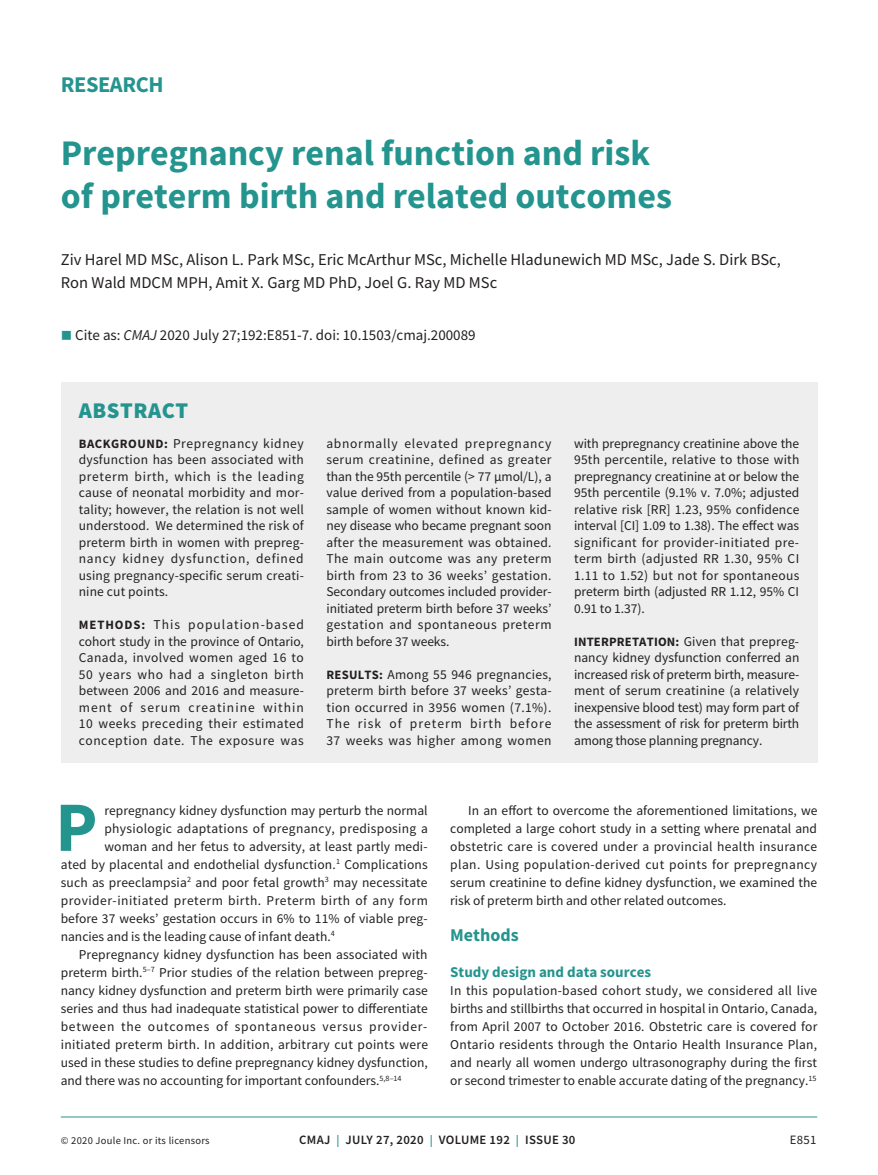
<style>
.page{position:relative;width:878px;height:1175px;background:#fff}
.page>*{position:absolute;margin:0;border:0;box-sizing:border-box;transform-origin:0 0}
.t1{font:700 70.65px "Source Sans Pro";color:#24948e}
.t2{font:700 36px/43.2px "Source Sans Pro";color:#24948e}
.t3{font:700 22.5px "Source Sans Pro";letter-spacing:-.02em;color:#24948e}
.t4{font:900 22.5px "Source Sans Pro";letter-spacing:.025em;color:#24948e}
.t5{font:700 18px "Source Sans Pro";color:#24948e}
.t6{font:16.5px/22.5px "Source Sans Pro";color:#231f20}
.t7{font:15px "Source Sans Pro";color:#231f20}
.t8{font:700 15px "Source Sans Pro";color:#24948e}
.t9{font:13.5px/16.5px "Source Sans Pro";letter-spacing:.005em;color:#231f20;text-align:justify}
.t10{font:13.5px "Source Sans Pro";letter-spacing:.035em;color:#231f20}
.t11{font:13.5px "Source Sans Pro";letter-spacing:.025em;color:#231f20}
.t12{font:13.5px "Source Sans Pro";letter-spacing:.055em;color:#231f20}
.t13{font:600 12.75px "Source Sans Pro";letter-spacing:.025em;color:#231f20}
.t14{font:12.75px "Source Sans Pro";color:#231f20}
.t15{font:10.5px "Source Sans Pro";letter-spacing:.025em;color:#231f20}
.s1{color:#24948e}
.s2{font-style:italic}
.s3{font-weight:700;font-size:12.75px}
.s4{font-size:12px;color:#24948e}
</style>
<div class="page">
<hr style="left:61px;top:1116px;width:756px;height:1px;background:#24948e">
<div style="left:61px;top:382px;width:756px;height:380px;background:#eeeeef"></div>
<h3 class="t3" style="left:61px;top:69px;width:104px">RESEARCH</h3>
<h2 class="t2" style="left:61px;top:131px;width:612px">Prepregnancy renal function and risk of preterm birth and related outcomes</h2>
<p class="t6" style="left:61px;top:248px;width:721px">Ziv Harel MD MSc, Alison L. Park MSc, Eric McArthur MSc, Michelle Hladunewich MD MSc, Jade S. Dirk BSc,<br>Ron Wald MDCM MPH, Amit X. Garg MD PhD, Joel G. Ray MD MSc</p>
<p class="t7" style="left:61px;top:326px;width:416px"><span class="s1">■</span> Cite as: <span class="s2">CMAJ</span> 2020 July 27;192:E851-7. doi: 10.1503/cmaj.200089</p>
<h3 class="t4" style="left:79px;top:394px;width:111px">ABSTRACT</h3>
<p class="t9" style="left:79px;top:435px;width:227px"><span class="s3">BACKGROUND:</span> Prepregnancy kidney dysfunction has been associated with preterm birth, which is the leading cause of neonatal morbidity and mor&shy;tality; however, the relation is not well understood. We determined the risk of preterm birth in women with prepreg&shy;nancy kidney dysfunction, defined using pregnancy-specific serum creati&shy;nine cut points.</p>
<p class="t9" style="left:79px;top:616px;width:227px"><span class="s3">METHODS:</span> This population-based cohort study in the province of Ontario, Canada, involved women aged 16 to 50 years who had a singleton birth between 2006 and 2016 and measure&shy;ment of serum creatinine within 10 weeks preceding their estimated conception date. The exposure was</p>
<p class="t9" style="left:326px;top:435px;width:227px">abnormally elevated prepregnancy serum creatinine, defined as greater than the 95th percentile (&gt; 77 μmol/L), a value derived from a population-based sample of women without known kid&shy;ney disease who became pregnant soon after the measurement was obtained.<br>The main outcome was any preterm birth from 23 to 36 weeks’ gestation.<br>Secondary outcomes included provider&shy;initiated preterm birth before 37 weeks’ gestation and spontaneous preterm birth before 37 weeks.</p>
<p class="t9" style="left:326px;top:666px;width:227px"><span class="s3">RESULTS:</span> Among 55 946 pregnancies, preterm birth before 37 weeks’ gesta&shy;tion occurred in 3956 women (7.1%).<br>The risk of preterm birth before 37 weeks was higher among women</p>
<p class="t9" style="left:574px;top:435px;width:227px">with prepregnancy creatinine above the 95th percentile, relative to those with prepregnancy creatinine at or below the 95th percentile (9.1% v. 7.0%; adjusted relative risk [RR] 1.23, 95% confidence interval [CI] 1.09 to 1.38). The effect was significant for provider-initiated pre&shy;term birth (adjusted RR 1.30, 95% CI 1.11 to 1.52) but not for spontaneous preterm birth (adjusted RR 1.12, 95% CI 0.91 to 1.37).</p>
<p class="t9" style="left:574px;top:633px;width:227px"><span class="s3">INTERPRETATION:</span> Given that prepreg&shy;nancy kidney dysfunction conferred an increased risk of preterm birth, measure&shy;ment of serum creatinine (a relatively inexpensive blood test) may form part of the assessment of risk for preterm birth among those planning pregnancy.</p>
<h1 class="t1" style="left:55px;top:779px;width:44px">P</h1>
<p class="t9" style="left:104px;top:802px;width:325px">repregnancy kidney dysfunction may perturb the normal</p>
<p class="t11" style="left:104px;top:819px;width:325px">physiologic adaptations of pregnancy, predisposing a</p>
<p class="t9" style="left:104px;top:838px;width:324px">woman and her fetus to adversity, at least partly medi-</p>
<p class="t9" style="left:61px;top:856px;width:368px">ated by placental and endothelial dysfunction.<sup>1</sup> Complications</p>
<p class="t9" style="left:61px;top:874px;width:368px">such as preeclampsia<sup>2</sup> and poor fetal growth<sup>3</sup> may necessitate</p>
<p class="t10" style="left:61px;top:891px;width:368px">provider-initiated preterm birth. Preterm birth of any form</p>
<p class="t9" style="left:61px;top:910px;width:368px">before 37 weeks’ gestation occurs in 6% to 11% of viable preg-</p>
<p class="t9" style="left:61px;top:928px;width:275px">nancies and is the leading cause of infant death.<sup>4</sup></p>
<p class="t9" style="left:79px;top:946px;width:350px">Prepregnancy kidney dysfunction has been associated with</p>
<p class="t9" style="left:61px;top:964px;width:368px">preterm birth.<sup>5–7</sup> Prior studies of the relation between prepreg-</p>
<p class="t9" style="left:61px;top:982px;width:368px">nancy kidney dysfunction and preterm birth were primarily case</p>
<p class="t9" style="left:61px;top:1000px;width:368px">series and thus had inadequate statistical power to differentiate</p>
<p class="t12" style="left:61px;top:1017px;width:368px">between the outcomes of spontaneous versus provider-</p>
<p class="t9" style="left:61px;top:1036px;width:369px">initiated preterm birth. In addition, arbitrary cut points were</p>
<p class="t9" style="left:61px;top:1054px;width:368px">used in these studies to define prepregnancy kidney dysfunction,</p>
<p class="t9" style="left:61px;top:1072px;width:342px">and there was no accounting for important confounders.<sup>5,8–14</sup></p>
<p class="t9" style="left:450px;top:801px;width:368px;line-height:18px;text-indent:18px">In an effort to overcome the aforementioned limitations, we completed a large cohort study in a setting where prenatal and obstetric care is covered under a provincial health insurance plan. Using population-derived cut points for prepregnancy serum creatinine to define kidney dysfunction, we examined the risk of preterm birth and other related outcomes.</p>
<h3 class="t5" style="left:450px;top:922px;width:70px">Methods</h3>
<p class="t8" style="left:450px;top:961px;width:202px">Study design and data sources</p>
<p class="t9" style="left:450px;top:981px;width:368px;line-height:18px">In this population-based cohort study, we considered all live births and stillbirths that occurred in hospital in Ontario, Canada, from April 2007 to October 2016. Obstetric care is covered for Ontario residents through the Ontario Health Insurance Plan, and nearly all women undergo ultrasonography during the first or second trimester to enable accurate dating of the pregnancy.<sup>15</sup></p>
<p class="t15" style="left:61px;top:1134px;width:150px">© 2020 Joule Inc. or its licensors</p>
<p class="t13" style="left:299px;top:1131px;width:278px">CMAJ <span class="s4">|</span> JULY 27, 2020 <span class="s4">|</span> VOLUME 192 <span class="s4">|</span> ISSUE 30</p>
<p class="t14" style="left:789px;top:1132px;width:28px">E851</p>
</div>
